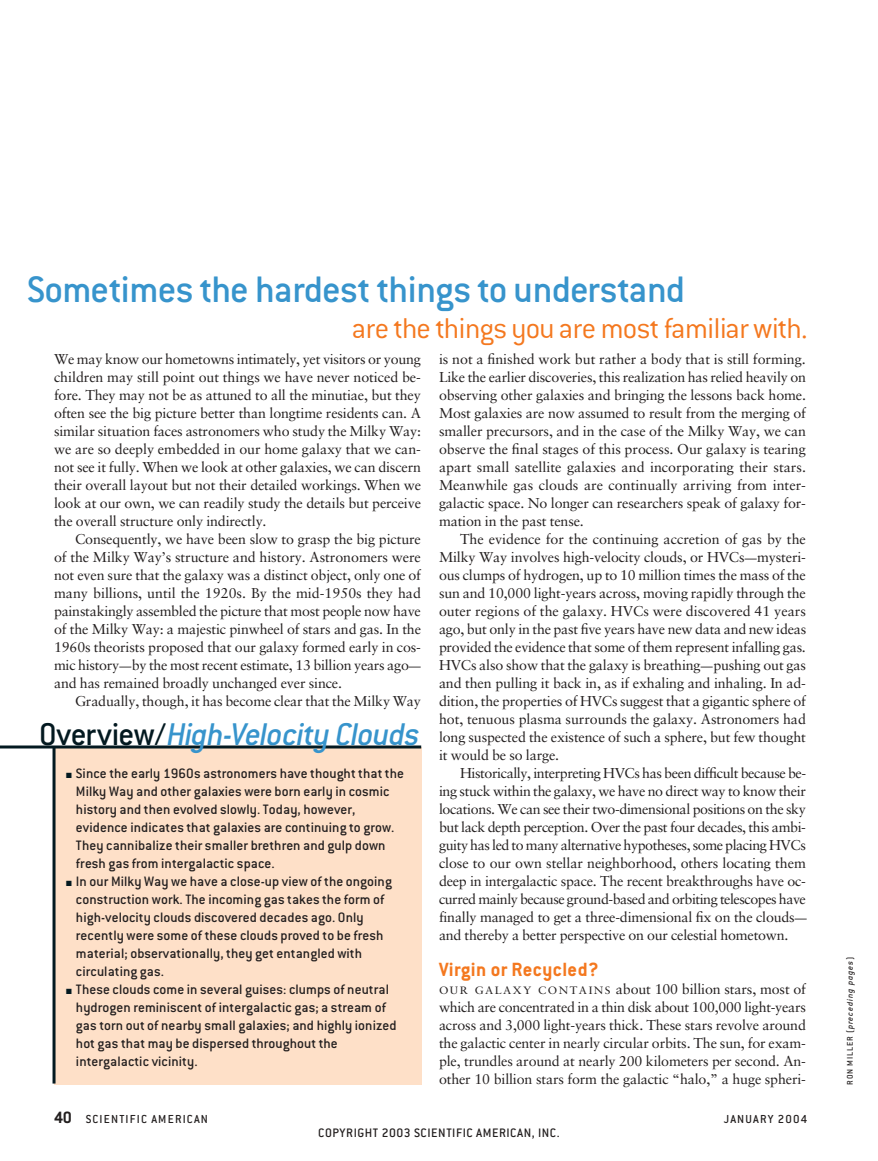
<style>
.page{position:relative;width:878px;height:1161px;background:#fff}
.page>*{position:absolute;margin:0;border:0;box-sizing:border-box;transform-origin:0 0}
.t1{font:500 40.5px "Conduit ITC";letter-spacing:-.02em;color:#3794cc}
.t2{font:italic 500 34.5px "Conduit ITC";letter-spacing:-.02em;color:#3794cc}
.t3{font:300 31.5px "Conduit ITC";letter-spacing:-.01em;color:#f4781f}
.t4{font:700 21px "Conduit ITC";letter-spacing:.02em;color:#f4781f}
.t5{font:500 15px/18px "Conduit ITC";letter-spacing:.005em;color:#231f1f}
.t6{font:14.25px/18px "Sabon";letter-spacing:-.01em;color:#231f1f;text-align:justify}
.t7{font:500 13.5px "Conduit ITC";letter-spacing:.04em;color:#231f1f}
.t8{font:500 12.75px "Conduit ITC";letter-spacing:.09em;color:#231f1f}
.t9{font:italic 500 9px "Conduit ITC";letter-spacing:.09em;color:#231f1f}
.s1{font-size:12px}
.s2{font-style:normal;color:#031920}
.s3{color:#031920}
.s4{font-family:"Sabon Roman SC";font-size:10.65px}
.s5{font-weight:700;font-size:18px}
.s6{font-style:normal}
</style>
<div class="page">
<div style="left:54px;top:747px;width:367px;height:337px;background:#fee0c8"></div>
<hr style="left:0;top:746px;width:421px;height:2px;background:#031920">
<svg style="left:52px;top:748px;width:4px;height:336px"></svg>
<h1 class="t1" style="left:27px;top:266px;width:659px">Sometimes the hardest things to understand</h1>
<h3 class="t3" style="left:352px;top:311px;width:457px">are the things you aremostfamiliarwith.</h3>
<p class="t6" style="left:54px;top:350px;width:368px">We may know our hometowns intimately, yet visitors or young children may still point out things we have never noticed be&shy;fore. They may not be as attuned to all the minutiae, but they often see the big picture better than longtime residents can. A similar situation faces astronomers who study the Milky Way: we are so deeply embedded in our home galaxy that we can&shy;not see it fully. When we look at other galaxies, we can discern their overall layout but not their detailed workings. When we look at our own, we can readily study the details but perceive the overall structure only indirectly.</p>
<p class="t6" style="left:54px;top:530px;width:368px;text-indent:21px">Consequently, we have been slow to grasp the big picture of the Milky Way’s structure and history. Astronomers were not even sure that the galaxy was a distinct object, only one of many billions, until the 1920s. By the mid-1950s they had painstakingly assembled the picture that most people now have of the Milky Way: a majestic pinwheel of stars and gas. In the 1960s theorists proposed that our galaxy formed early in cos&shy;mic history<span class="s1">—</span>by the most recent estimate, 13 billion years ago<span class="s1">— </span>and has remained broadly unchanged ever since.</p>
<p class="t6" style="left:75px;top:692px;width:347px">Gradually, though, it has become clear that the Milky Way</p>
<h2 class="t2" style="left:39px;top:715px;width:382px"><span class="s2">Overview/</span>High-Velocity Clouds</h2>
<p class="t5" style="left:76px;top:764px;width:329px;text-indent:-10px"><span class="s3">■</span> Since the early 1960s astronomers have thought that the Milky Way and other galaxies were born early in cosmic history and then evolved slowly. Today, however, evidence indicates that galaxies are continuing to grow.<br>They cannibalize their smaller brethren and gulp down fresh gas from intergalactic space.</p>
<p class="t5" style="left:76px;top:872px;width:317px;text-indent:-10px"><span class="s3">■</span> In our Milky Way we have a close-up view of the ongoing construction work. The incoming gas takes the form of high-velocity clouds discovered decades ago. Only recently were some of these clouds proved to be fresh material; observationally, they get entangled with circulating gas.</p>
<p class="t5" style="left:76px;top:980px;width:322px;text-indent:-10px"><span class="s3">■</span> These clouds come in several guises: clumps of neutral hydrogen reminiscent of intergalactic gas; a stream of gas torn out of nearby small galaxies; and highly ionized hot gas that may be dispersed throughout the intergalactic vicinity.</p>
<p class="t6" style="left:439px;top:350px;width:368px">is not a finished work but rather a body that is still forming.<br>Like the earlier discoveries, this realization has relied heavily on observing other galaxies and bringing the lessons back home.<br>Most galaxies are now assumed to result from the merging of smaller precursors, and in the case of the Milky Way, we can observe the final stages of this process. Our galaxy is tearing apart small satellite galaxies and incorporating their stars.<br>Meanwhile gas clouds are continually arriving from inter&shy;galactic space. No longer can researchers speak of galaxy for&shy;mation in the past tense.</p>
<p class="t6" style="left:439px;top:530px;width:369px;text-indent:21px">The evidence for the continuing accretion of gas by the Milky Way involves high-velocity clouds, or HVCs<span class="s1">—</span>mysteri&shy;ous clumps of hydrogen, up to 10 million times the mass of the sun and 10,000 light-years across, moving rapidly through the outer regions of the galaxy. HVCs were discovered 41 years ago, but only in the past five years have new data and new ideas provided the evidence that some of them represent infalling gas.<br>HVCs also show that the galaxy is breathing<span class="s1">—</span>pushing out gas and then pulling it back in, as if exhaling and inhaling. In ad&shy;dition, the properties of HVCs suggest that a gigantic sphere of hot, tenuous plasma surrounds the galaxy. Astronomers had long suspected the existence of such a sphere, but few thought it would be so large.</p>
<p class="t6" style="left:439px;top:764px;width:369px;text-indent:21px">Historically, interpreting HVCs has been difficult because be&shy;ing stuck within the galaxy, we have no direct way to know their locations. We can see their two-dimensional positions on the sky but lack depth perception. Over the past four decades, this ambi&shy;guity has led to many alternative hypotheses, some placing HVCs close to our own stellar neighborhood, others locating them deep in intergalactic space. The recent breakthroughs have oc&shy;curred mainly because ground-based and orbiting telescopes have finally managed to get a three-dimensional fix on the clouds<span class="s1">— </span>and thereby a better perspective on our celestial hometown.</p>
<h3 class="t4" style="left:439px;top:957px;width:161px">Virgin or Recycled?</h3>
<p class="t6" style="left:439px;top:980px;width:368px"><span class="s4">OUR GALAXY CONTAINS</span> about 100 billion stars, most of which are concentrated in a thin disk about 100,000 light-years across and 3,000 light-years thick. These stars revolve around the galactic center in nearly circular orbits. The sun, for exam&shy;ple, trundles around at nearly 200 kilometers per second. An&shy;other 10 billion stars form the galactic “halo,” a huge spheri-</p>
<p class="t8" style="left:54px;top:1112px;width:155px"><span class="s5">40</span> SCIENTIFIC AMERICAN</p>
<p class="t8" style="left:723px;top:1112px;width:85px">JANUARY 2004</p>
<p class="t7" style="left:318px;top:1125px;width:243px">COPYRIGHT 2003 SCIENTIFIC AMERICAN, INC.</p>
<p class="t9" style="left:845px;top:1084px;width:129px;rotate:-90deg"><span class="s6">RON MILLER (</span>preceding pages<span class="s6">)</span></p>
</div>
